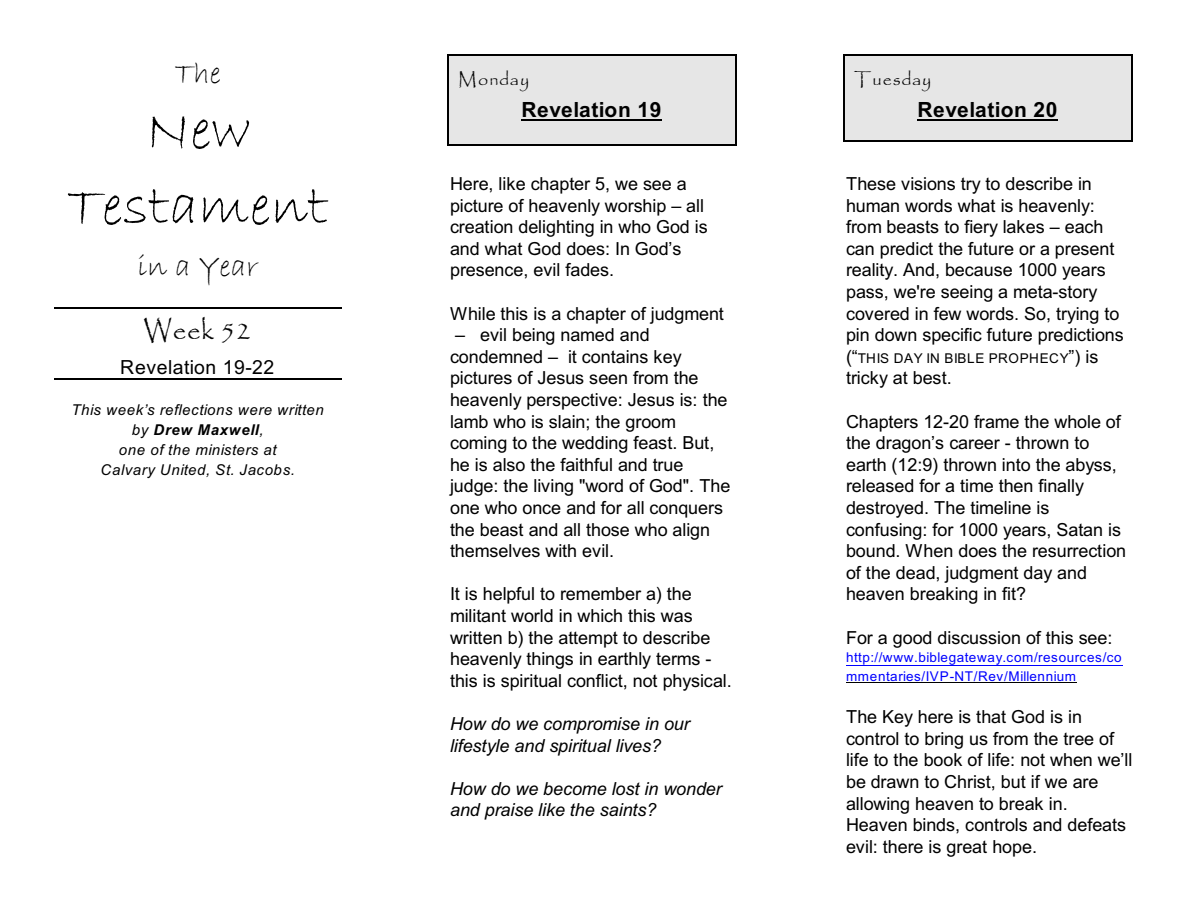
<style>
.page{position:relative;width:1188px;height:918px;background:#fff}
.page>*{position:absolute;margin:0;border:0;box-sizing:border-box;transform-origin:0 0}
.t1{font:58.5px/75.9px "Bradley Hand ITC";letter-spacing:.005em;color:#000;text-align:center}
.t2{font:31.35px "Bradley Hand ITC";letter-spacing:.005em;color:#000}
.t3{font:27px "Papyrus";letter-spacing:.01em;color:#000}
.t4{font:700 21px "Arial";letter-spacing:.03em;color:#000}
.t5{font:19.5px "Arial";letter-spacing:.03em;color:#000}
.t6{font:18px/21.6px "Arial";letter-spacing:-.005em;color:#000}
.t7{font:italic 18px/21.6px "Arial";letter-spacing:-.005em;color:#000}
.t8{font:18px "Papyrus";letter-spacing:.045em;color:#000}
.t9{font:italic 15px/19.8px "Arial";letter-spacing:.04em;color:#000;text-align:center}
.t10{font:13.5px/18.3px "Arial";letter-spacing:.045em;color:#00f}
.t11{font:13.5px "Arial";letter-spacing:.04em;color:#000}
.s1{font-weight:700}
.s2{font-size:18px}
</style>
<div class="page">
<hr style="left:54px;top:307px;width:288px;height:2px;background:#000">
<hr style="left:54px;top:378px;width:288px;height:1px;background:#000">
<div style="left:448px;top:54px;width:288px;height:91px;background:#e6e6e6"></div>
<hr style="left:521px;top:120px;width:141px;height:1px;background:#000">
<hr style="left:448px;top:54px;width:1px;height:91px;background:#000">
<hr style="left:735px;top:54px;width:1px;height:91px;background:#000">
<hr style="left:448px;top:54px;width:288px;height:1px;background:#000">
<hr style="left:448px;top:144px;width:288px;height:1px;background:#000">
<hr style="left:846px;top:665px;width:276px;height:1px;background:#00f">
<hr style="left:846px;top:682px;width:231px;height:1px;background:#000">
<div style="left:844px;top:54px;width:288px;height:87px;background:#e6e6e6"></div>
<hr style="left:917px;top:120px;width:141px;height:1px;background:#000">
<hr style="left:844px;top:54px;width:1px;height:87px;background:#000">
<hr style="left:1131px;top:54px;width:1px;height:87px;background:#000">
<hr style="left:844px;top:54px;width:288px;height:1px;background:#000">
<hr style="left:844px;top:140px;width:288px;height:1px;background:#000">
<h2 class="t2" style="left:175px;top:60px;width:48px">The</h2>
<h1 class="t1" style="left:67px;top:96px;width:263px">New<br>Testament</h1>
<h2 class="t2" style="left:138px;top:253px;width:122px">in a Year</h2>
<h3 class="t3" style="left:144px;top:317px;width:109px">Week 52</h3>
<p class="t5" style="left:120px;top:359px;width:156px">Revelation 19-22</p>
<p class="t9" style="left:71px;top:402px;width:254px">This week’s reflections were written by <span class="s1">Drew Maxwell</span>,<br>one of the ministers at<br>Calvary United, St. Jacobs.</p>
<p class="t8" style="left:458px;top:70px;width:73px">Monday</p>
<p class="t4" style="left:521px;top:102px;width:142px">Revelation 19</p>
<p class="t6" style="left:450px;top:174px;width:259px">Here, like chapter 5, we see a picture of heavenly worship – all creation delighting in who God is and what God does: In God’s presence, evil fades.</p>
<p class="t6" style="left:450px;top:304px;width:275px">While this is a chapter of judgment</p>
<p class="t6" style="left:450px;top:326px;width:282px">– evil being named and condemned – it contains key pictures of Jesus seen from the heavenly perspective: Jesus is: the lamb who is slain; the groom coming to the wedding feast. But, he is also the faithful and true judge: the living "word of God". The one who once and for all conquers the beast and all those who align themselves with evil.</p>
<p class="t6" style="left:450px;top:585px;width:283px">It is helpful to remember a) the militant world in which this was written b) the attempt to describe heavenly things in earthly terms - this is spiritual conflict, not physical.</p>
<p class="t7" style="left:450px;top:714px;width:241px">How do we compromise in our lifestyle and spiritual lives?</p>
<p class="t7" style="left:450px;top:779px;width:273px">How do we become lost in wonder and praise like the saints?</p>
<p class="t8" style="left:854px;top:70px;width:79px">Tuesday</p>
<p class="t4" style="left:917px;top:102px;width:142px">Revelation 20</p>
<p class="t6" style="left:846px;top:174px;width:279px">These visions try to describe in human words what is heavenly: from beasts to fiery lakes – each can predict the future or a present reality. And, because 1000 years pass, we're seeing a meta-story covered in few words. So, trying to pin down specific future predictions</p>
<p class="t11" style="left:846px;top:353px;width:254px"><span class="s2">(“</span>THIS DAY IN BIBLE PROPHECY<span class="s2">”) is</span></p>
<p class="t6" style="left:846px;top:369px;width:107px">tricky at best.</p>
<p class="t6" style="left:846px;top:412px;width:282px">Chapters 12-20 frame the whole of the dragon’s career - thrown to earth (12:9) thrown into the abyss, released for a time then finally destroyed. The timeline is confusing: for 1000 years, Satan is bound. When does the resurrection of the dead, judgment day and heaven breaking in fit?</p>
<p class="t6" style="left:846px;top:628px;width:268px">For a good discussion of this see:</p>
<p class="t10" style="left:846px;top:650px;width:277px">http://www.biblegateway.com/resources/co mmentaries/IVP-NT/Rev/Millennium</p>
<p class="t6" style="left:846px;top:708px;width:288px">The Key here is that God is in control to bring us from the tree of life to the book of life: not when we’ll be drawn to Christ, but if we are allowing heaven to break in.<br>Heaven binds, controls and defeats evil: there is great hope.</p>
</div>
